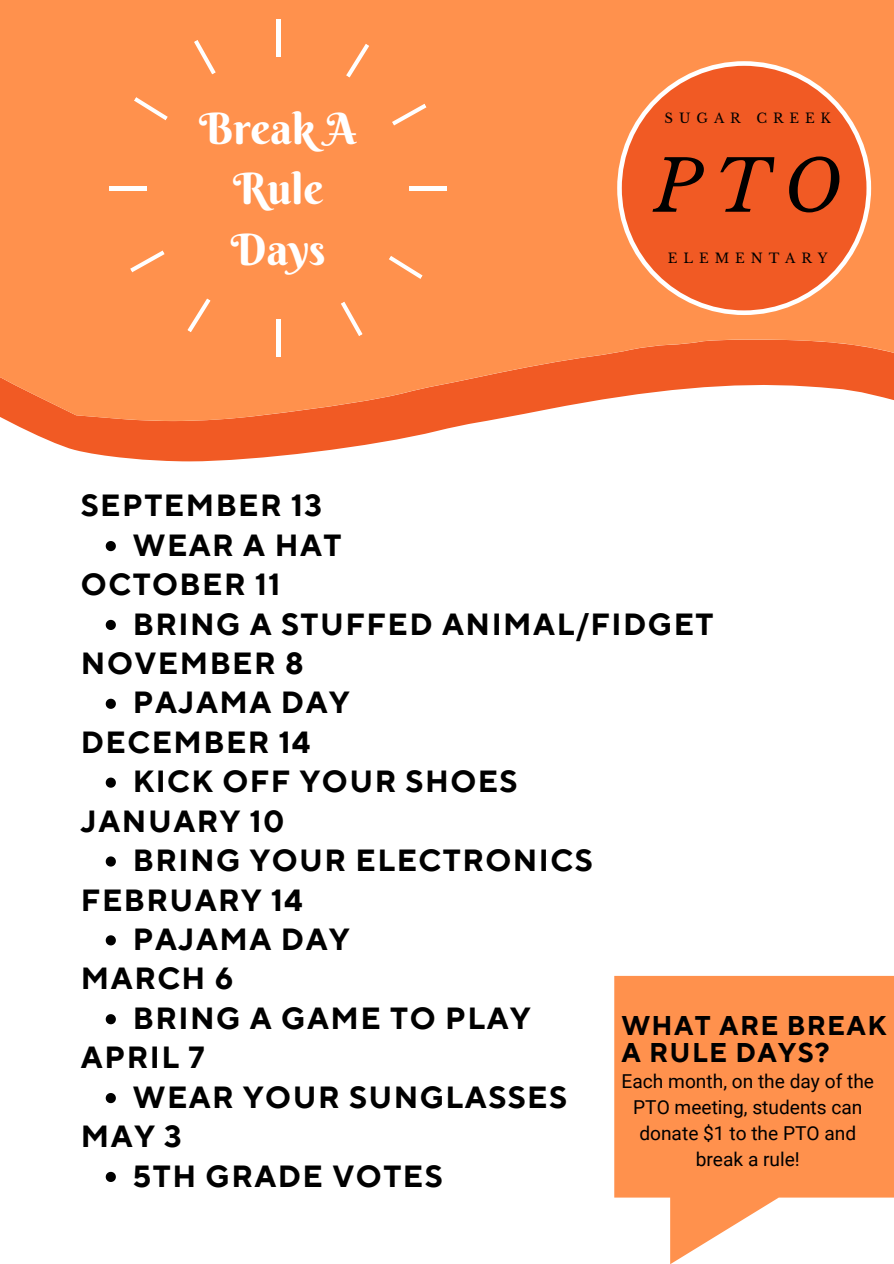
<style>
.page{position:relative;width:894px;height:1264px;background:#fff}
.page>*{position:absolute;margin:0;border:0;box-sizing:border-box;transform-origin:0 0}
.t1{font:italic 70.8px "Libre Baskerville";color:#000}
.t2{font:43.2px/60.3px "Berkshire Swash";color:#fff;text-align:center}
.t3{font:700 30.45px "TT Norms Pro";letter-spacing:.05em;color:#000}
.t4{font:700 27px/27px "TT Norms Pro";letter-spacing:.05em;color:#000}
.t5{font:19.2px/26px "Roboto";color:#000;text-align:center}
.t6{font:13.35px "Libre Baskerville";letter-spacing:.445em;color:#000}
</style>
<div class="page">
<svg style="left:52px;top:442px;width:330px;height:20px;fill:#f15a24"></svg>
<svg style="left:0;top:0;width:893px;height:442px;background:#fd9254"></svg>
<svg style="left:617px;top:61px;width:253px;height:254px;background:#f46e38"></svg>
<svg style="left:106px;top:541px;width:10px;height:10px"></svg>
<svg style="left:106px;top:620px;width:10px;height:10px"></svg>
<svg style="left:106px;top:698px;width:10px;height:11px"></svg>
<svg style="left:106px;top:777px;width:10px;height:10px"></svg>
<svg style="left:106px;top:856px;width:10px;height:10px"></svg>
<svg style="left:106px;top:935px;width:10px;height:10px"></svg>
<svg style="left:106px;top:1014px;width:10px;height:10px"></svg>
<svg style="left:106px;top:1093px;width:10px;height:10px"></svg>
<svg style="left:106px;top:1171px;width:10px;height:10px"></svg>
<hr style="left:276px;top:319px;width:4px;height:38px;background:#fff">
<hr style="left:276px;top:19px;width:4px;height:38px;background:#fff">
<hr style="left:109px;top:186px;width:38px;height:4px;background:#fff">
<hr style="left:409px;top:186px;width:38px;height:4px;background:#fff">
<svg style="left:187px;top:298px;width:23px;height:34px"></svg>
<svg style="left:346px;top:44px;width:23px;height:34px"></svg>
<svg style="left:134px;top:97px;width:34px;height:23px"></svg>
<svg style="left:388px;top:256px;width:34px;height:23px"></svg>
<svg style="left:130px;top:250px;width:35px;height:22px"></svg>
<svg style="left:392px;top:104px;width:34px;height:22px"></svg>
<svg style="left:194px;top:40px;width:22px;height:34px"></svg>
<svg style="left:340px;top:301px;width:22px;height:35px"></svg>
<svg style="left:614px;top:975px;width:279px;height:288px;fill:#ff914d"></svg>
<h2 class="t2" style="left:199px;top:98px;width:159px">Break A<br>Rule<br>Days</h2>
<p class="t3" style="left:81px;top:487px;width:242px">SEPTEMBER 13</p>
<p class="t3" style="left:133px;top:526px;width:210px">WEAR A HAT</p>
<p class="t3" style="left:81px;top:566px;width:201px">OCTOBER 11</p>
<p class="t6" style="left:664px;top:110px;width:168px">SUGAR CREEK</p>
<h1 class="t1" style="left:653px;top:143px;width:190px">PTO</h1>
<p class="t6" style="left:667px;top:250px;width:161px">ELEMENTARY</p>
<p class="t3" style="left:133px;top:605px;width:582px">BRING A STUFFED ANIMAL/FIDGET</p>
<p class="t3" style="left:81px;top:645px;width:224px">NOVEMBER 8</p>
<p class="t3" style="left:133px;top:684px;width:218px">PAJAMA DAY</p>
<p class="t3" style="left:81px;top:724px;width:231px">DECEMBER 14</p>
<p class="t3" style="left:133px;top:763px;width:386px">KICK OFF YOUR SHOES</p>
<p class="t3" style="left:81px;top:802px;width:205px">JANUARY 10</p>
<p class="t3" style="left:133px;top:842px;width:461px">BRING YOUR ELECTRONICS</p>
<p class="t3" style="left:81px;top:881px;width:223px">FEBRUARY 14</p>
<p class="t3" style="left:133px;top:921px;width:218px">PAJAMA DAY</p>
<p class="t3" style="left:81px;top:960px;width:154px">MARCH 6</p>
<p class="t3" style="left:133px;top:999px;width:399px">BRING A GAME TO PLAY</p>
<p class="t3" style="left:81px;top:1039px;width:125px">APRIL 7</p>
<p class="t3" style="left:133px;top:1078px;width:435px">WEAR YOUR SUNGLASSES</p>
<p class="t3" style="left:81px;top:1118px;width:102px">MAY 3</p>
<p class="t3" style="left:133px;top:1157px;width:311px">5TH GRADE VOTES</p>
<p class="t4" style="left:621px;top:1013px;width:266px">WHAT ARE BREAK<br>A RULE DAYS?</p>
<p class="t5" style="left:621px;top:1068px;width:254px">Each month, on the day of the<br>PTO meeting, students can donate $1 to the PTO and break a rule!</p>
</div>
